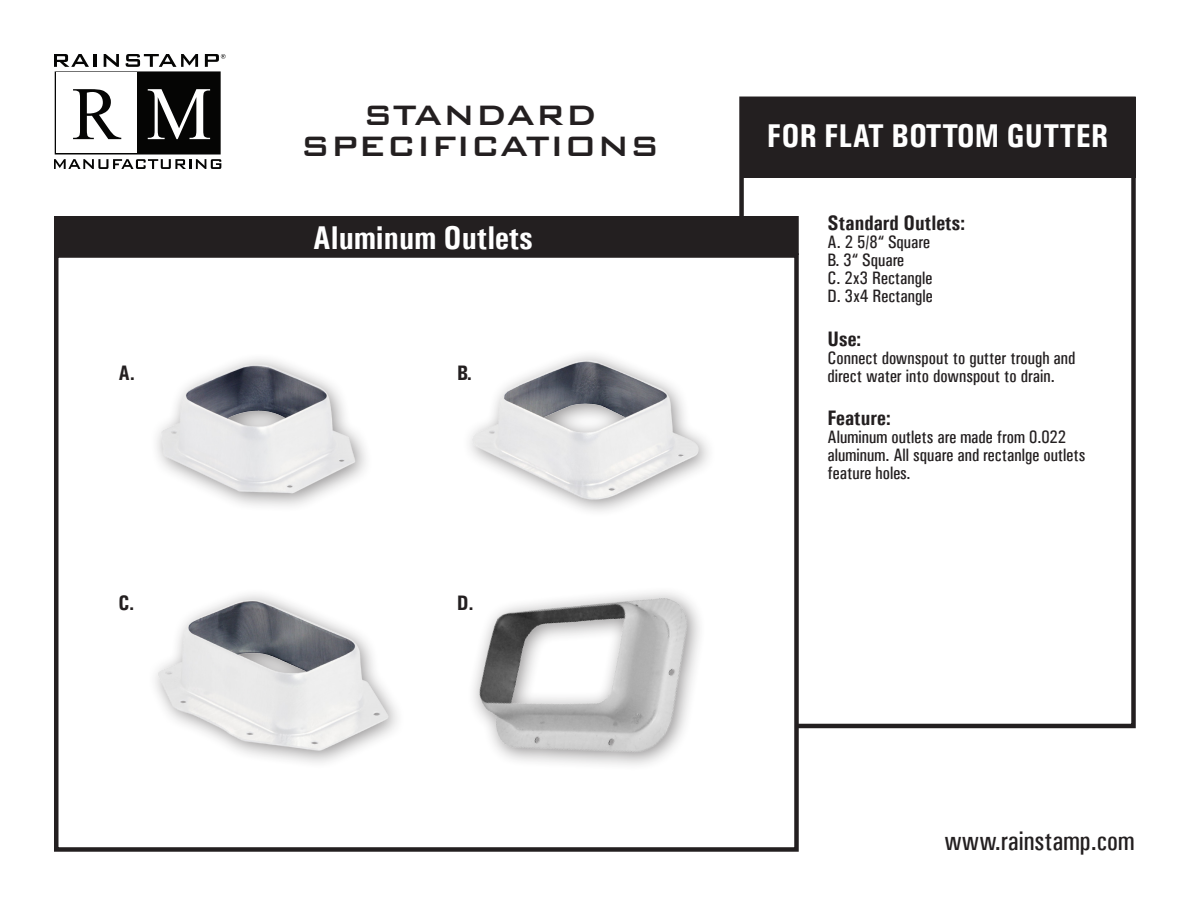
<style>
.page{position:relative;width:1188px;height:918px;background:#fff}
.page>*{position:absolute;margin:0;border:0;box-sizing:border-box;transform-origin:0 0}
.t1{font:500 37.5px "Bank Gothic BT";color:#231f20}
.t2{font:700 33px "Univers Condensed";color:#fff}
.t3{font:27px "Univers Condensed";color:#231f20}
.t4{font:700 21px "Univers Condensed";color:#231f20}
.t5{font:18px/18px "Univers Condensed";color:#231f20}
</style>
<div class="page">
<div style="left:740px;top:97px;width:396px;height:81px;background:#231f20"></div>
<div style="left:54px;top:253px;width:745px;height:599px;border:4px solid #231f20"></div>
<div style="left:55px;top:217px;width:743px;height:37px;background:#231f20"></div>
<div style="left:54px;top:216px;width:745px;height:39px;border:2px solid #231f20"></div>
<svg style="left:54px;top:54px;width:172px;height:115px"></svg>
<img style="left:473px;top:592px;width:225px;height:170px">
<div style="left:461px;top:348px;width:256px;height:170px;background:#231f20;opacity:.5"></div>
<img style="left:471px;top:359px;width:229px;height:143px">
<img style="left:157px;top:359px;width:205px;height:143px">
<img style="left:155px;top:595px;width:239px;height:162px">
<p class="t1" style="left:363px;top:94px;width:236px">STANDARD</p>
<p class="t1" style="left:300px;top:126px;width:361px">SPECIFICATIONS</p>
<p class="t2" style="left:313px;top:218px;width:222px">Aluminum Outlets</p>
<p class="t4" style="left:118px;top:361px;width:18px">A.</p>
<p class="t4" style="left:457px;top:361px;width:16px">B.</p>
<p class="t4" style="left:118px;top:590px;width:17px">C.</p>
<p class="t4" style="left:457px;top:590px;width:18px">D.</p>
<p class="t2" style="left:767px;top:116px;width:343px">FOR FLAT BOTTOM GUTTER</p>
<p class="t4" style="left:828px;top:211px;width:139px">Standard Outlets:</p>
<p class="t5" style="left:828px;top:233px;width:104px">A. 2 5/8“ Square</p>
<p class="t5" style="left:828px;top:251px;width:78px">B. 3“ Square</p>
<p class="t5" style="left:828px;top:269px;width:106px">C. 2x3 Rectangle</p>
<p class="t5" style="left:828px;top:287px;width:107px">D. 3x4 Rectangle</p>
<p class="t4" style="left:828px;top:326px;width:35px">Use:</p>
<p class="t5" style="left:828px;top:349px;width:249px">Connect downspout to gutter trough and direct water into downspout to drain.</p>
<p class="t4" style="left:828px;top:405px;width:65px">Feature:</p>
<p class="t5" style="left:828px;top:428px;width:259px">Aluminum outlets are made from 0.022 aluminum. All square and rectanlge outlets feature holes.</p>
<p class="t3" style="left:945px;top:825px;width:192px">www.rainstamp.com</p>
</div>
